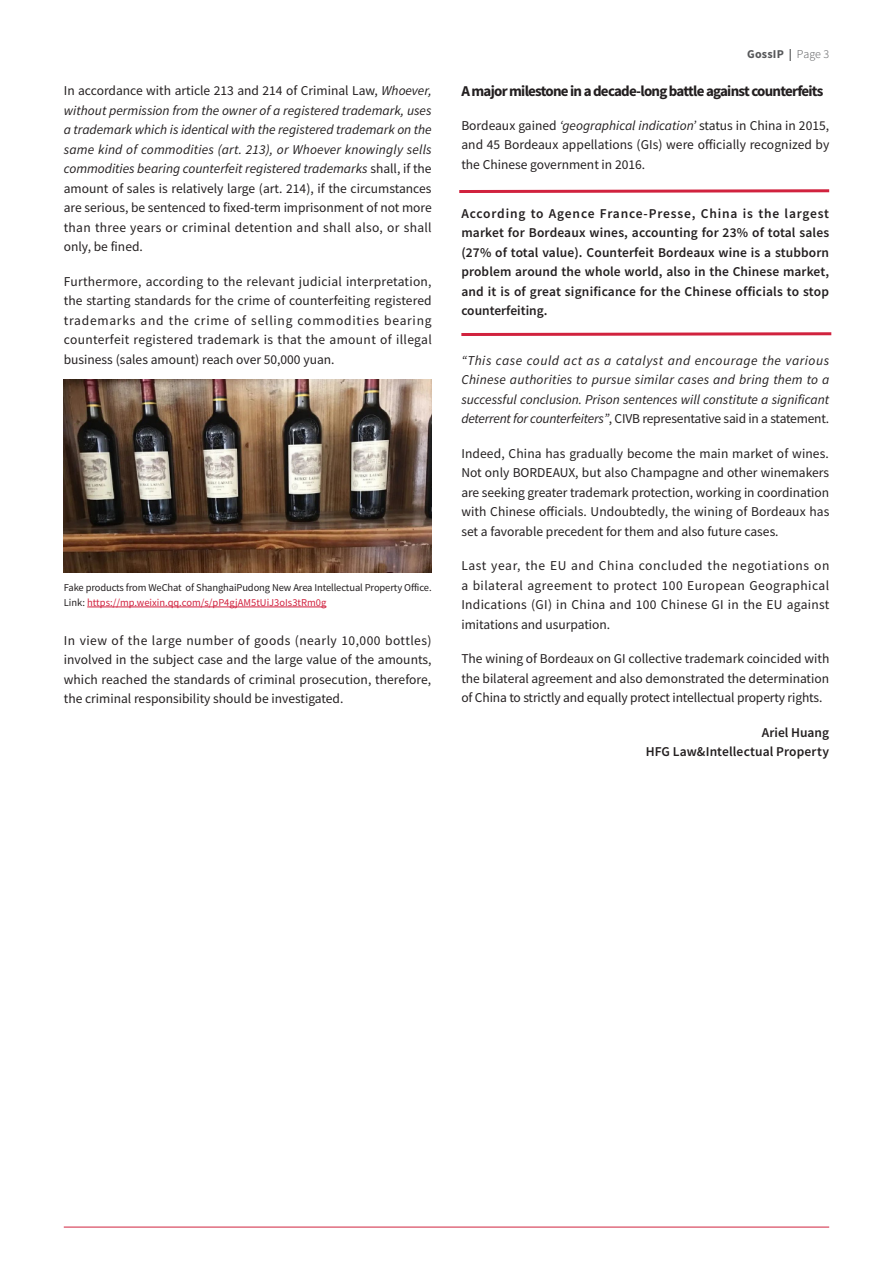
<style>
.page{position:relative;width:893px;height:1276px;background:#fff}
.page>*{position:absolute;margin:0;border:0;box-sizing:border-box;transform-origin:0 0}
.t1{font:700 15px "Source Sans Pro";letter-spacing:-.05em;color:#231f20}
.t2{font:13.5px/19.5px "Source Sans Pro";color:#231f20;text-align:justify}
.t3{font:600 13.5px/19.5px "Source Sans Pro";letter-spacing:.005em;color:#231f20;text-align:justify}
.t4{font:italic 13.5px/19.5px "Source Sans Pro";color:#231f20;text-align:justify}
.t5{font:700 12px "Source Sans Pro";letter-spacing:.015em;color:#57585a}
.t6{font:10.5px/15px "Source Sans Pro";letter-spacing:-.01em;color:#231f20}
.s1{font-style:italic}
.s2{color:#d1213e}
.s3{font-weight:300}
.s4{font-style:normal}
</style>
<div class="page">
<hr style="left:64px;top:1226px;width:765px;height:1px;background:#d1223e">
<hr style="left:87px;top:606px;width:239px;height:1px;background:#d1213e">
<svg style="left:461px;top:332px;width:371px;height:4px"></svg>
<svg style="left:459px;top:189px;width:371px;height:4px"></svg>
<img style="left:64px;top:379px;width:368px;height:193px">
<p class="t2" style="left:64px;top:81px;width:369px">In accordance with article 213 and 214 of Criminal Law, <span class="s1">Whoever, without permission from the owner of a registered trademark, uses a trademark which is identical with the registered trademark on the same kind of commodities (art. 213), or Whoever knowingly sells commodities bearing counterfeit registered trademarks</span> shall, if the amount of sales is relatively large (art. 214), if the circumstances are serious, be sentenced to fixed-term imprisonment of not more than three years or criminal detention and shall also, or shall only, be fined.</p>
<p class="t2" style="left:64px;top:271px;width:369px">Furthermore, according to the relevant judicial interpretation, the starting standards for the crime of counterfeiting registered trademarks and the crime of selling commodities bearing counterfeit registered trademark is that the amount of illegal business (sales amount) reach over 50,000 yuan.</p>
<p class="t6" style="left:64px;top:580px;width:369px">Fake products from WeChat of ShanghaiPudong New Area Intellectual Property Office.<br>Link: <span class="s2">https://mp.weixin.qq.com/s/pP4gjAM5tUiJ3oIs3tRm0g</span></p>
<p class="t2" style="left:64px;top:630px;width:369px">In view of the large number of goods (nearly 10,000 bottles) involved in the subject case and the large value of the amounts, which reached the standards of criminal prosecution, therefore, the criminal responsibility should be investigated.</p>
<p class="t5" style="left:747px;top:46px;width:84px">GossIP | <span class="s3">Page 3</span></p>
<p class="t1" style="left:461px;top:81px;width:364px">A major milestone in a decade-long battle against counterfeits</p>
<p class="t2" style="left:461px;top:115px;width:369px">Bordeaux gained <span class="s1">‘geographical indication’</span> status in China in 2015, and 45 Bordeaux appellations (GIs) were officially recognized by the Chinese government in 2016.</p>
<p class="t3" style="left:461px;top:203px;width:369px">According to Agence France-Presse, China is the largest market for Bordeaux wines, accounting for 23% of total sales (27% of total value). Counterfeit Bordeaux wine is a stubborn problem around the whole world, also in the Chinese market, and it is of great significance for the Chinese officials to stop counterfeiting.</p>
<p class="t4" style="left:461px;top:350px;width:369px">“This case could act as a catalyst and encourage the various Chinese authorities to pursue similar cases and bring them to a successful conclusion. Prison sentences will constitute a significant deterrent for counterfeiters”<span class="s4">, CIVB representative said in a statement.</span></p>
<p class="t2" style="left:461px;top:443px;width:369px">Indeed, China has gradually become the main market of wines.<br>Not only BORDEAUX, but also Champagne and other winemakers are seeking greater trademark protection, working in coordination with Chinese officials. Undoubtedly, the wining of Bordeaux has set a favorable precedent for them and also future cases.</p>
<p class="t2" style="left:461px;top:556px;width:370px">Last year, the EU and China concluded the negotiations on a bilateral agreement to protect 100 European Geographical Indications (GI) in China and 100 Chinese GI in the EU against imitations and usurpation.</p>
<p class="t2" style="left:461px;top:649px;width:369px">The wining of Bordeaux on GI collective trademark coincided with the bilateral agreement and also demonstrated the determination of China to strictly and equally protect intellectual property rights.</p>
<p class="t3" style="left:762px;top:722px;width:69px">Ariel Huang</p>
<p class="t3" style="left:646px;top:742px;width:185px">HFG Law&amp;Intellectual Property</p>
</div>
